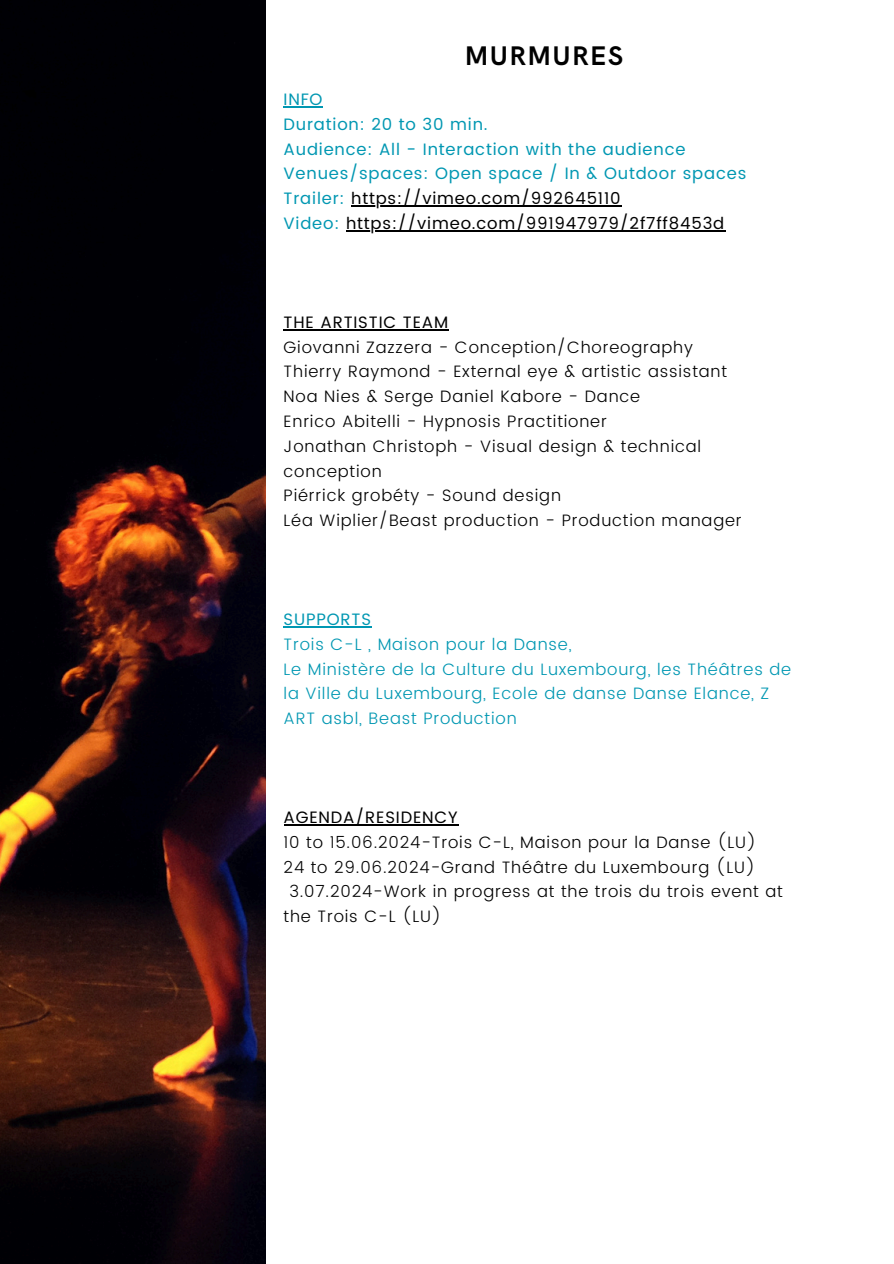
<style>
.page{position:relative;width:894px;height:1264px;background:#fff}
.page>*{position:absolute;margin:0;border:0;box-sizing:border-box;transform-origin:0 0}
.t1{font:700 27px "HK Grotesk";letter-spacing:.05em;color:#000}
.t2{font:300 16.5px/24.8px "Poppins";letter-spacing:.05em;color:#000}
.t3{font:300 16.5px/24.8px "Poppins";letter-spacing:.05em;color:#0097b2}
.t4{font:16.5px "Poppins";letter-spacing:.05em;color:#0097b2}
.t5{font:16.5px "Poppins";letter-spacing:.05em;color:#000}
.s1{color:#0097b2}
.s2{font-weight:400}
</style>
<div class="page">
<img style="left:0;top:0;width:266px;height:1263px">
<hr style="left:283px;top:106px;width:40px;height:1px;background:#0097b2">
<hr style="left:351px;top:205px;width:270px;height:1px;background:#000">
<hr style="left:346px;top:230px;width:379px;height:1px;background:#000">
<hr style="left:283px;top:329px;width:166px;height:1px;background:#000">
<hr style="left:283px;top:626px;width:89px;height:1px;background:#0097b2">
<hr style="left:283px;top:824px;width:175px;height:1px;background:#000">
<h1 class="t1" style="left:464px;top:41px;width:160px">MURMURES</h1>
<p class="t4" style="left:283px;top:90px;width:40px">INFO</p>
<p class="t4" style="left:283px;top:114px;width:205px">Duration: 20 to 30 min.</p>
<p class="t4" style="left:283px;top:139px;width:403px">Audience: All - Interaction with the audience</p>
<p class="t4" style="left:283px;top:164px;width:464px">Venues/spaces: Open space / In &amp; Outdoor spaces</p>
<p class="t5" style="left:283px;top:189px;width:338px"><span class="s1">Trailer:</span> https://vimeo.com/992645110</p>
<p class="t5" style="left:283px;top:213px;width:442px"><span class="s1">Video:</span> https://vimeo.com/991947979/2f7ff8453d</p>
<p class="t2" style="left:283px;top:310px;width:411px"><span class="s2">THE ARTISTIC TEAM<br></span>Giovanni Zazzera - Conception/Choreography</p>
<p class="t2" style="left:283px;top:359px;width:445px">Thierry Raymond - External eye &amp; artistic assistant</p>
<p class="t2" style="left:283px;top:384px;width:358px">Noa Nies &amp; Serge Daniel Kabore - Dance</p>
<p class="t2" style="left:283px;top:409px;width:325px">Enrico Abitelli - Hypnosis Practitioner</p>
<p class="t2" style="left:283px;top:433px;width:419px">Jonathan Christoph - Visual design &amp; technical conception</p>
<p class="t2" style="left:283px;top:483px;width:279px">Piérrick grobéty - Sound design</p>
<p class="t2" style="left:283px;top:508px;width:459px">Léa Wiplier/Beast production - Production manager</p>
<p class="t4" style="left:283px;top:609px;width:89px">SUPPORTS</p>
<p class="t3" style="left:283px;top:631px;width:289px">Trois C-L , Maison pour la Danse,</p>
<p class="t3" style="left:283px;top:656px;width:509px">Le Ministère de la Culture du Luxembourg, les Théâtres de la Ville du Luxembourg, Ecole de danse Danse Elance, Z<br>ART asbl, Beast Production</p>
<p class="t5" style="left:283px;top:807px;width:175px">AGENDA/RESIDENCY</p>
<p class="t2" style="left:283px;top:829px;width:474px">10 to 15.06.2024-Trois C-L, Maison pour la Danse (LU)</p>
<p class="t2" style="left:283px;top:854px;width:473px">24 to 29.06.2024-Grand Théâtre du Luxembourg (LU)</p>
<p class="t2" style="left:283px;top:879px;width:500px;text-indent:6px">3.07.2024-Work in progress at the trois du trois event at the Trois C-L (LU)</p>
</div>
